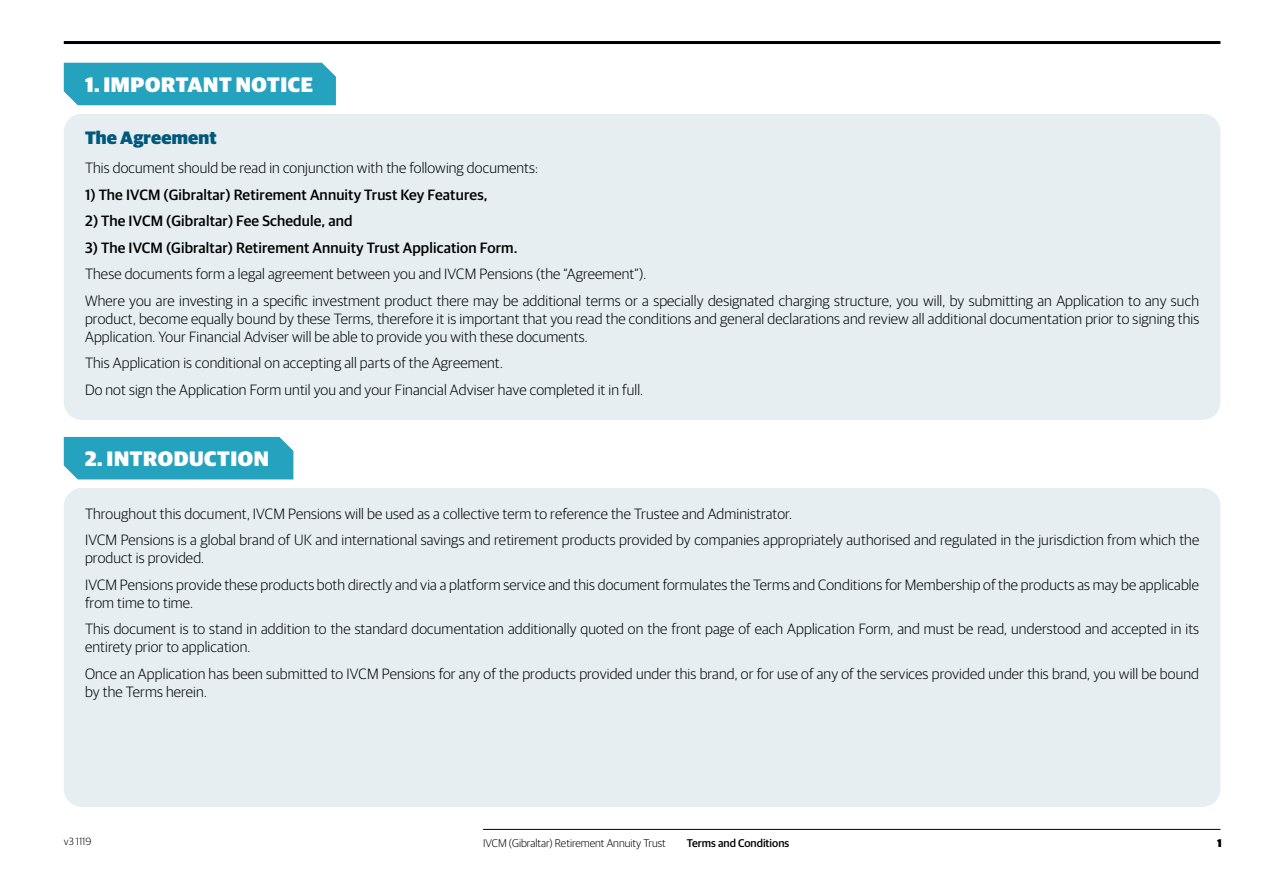
<style>
.page{position:relative;width:1263px;height:893px;background:#fff}
.page>*{position:absolute;margin:0;border:0;box-sizing:border-box;transform-origin:0 0}
.t1{font:900 21px "Guardian Sans";letter-spacing:.03em;color:#fff}
.t2{font:900 18px "Guardian Sans";letter-spacing:.01em;color:#00597c}
.t3{font:300 15px/26.5px "Guardian Sans";letter-spacing:.01em;color:#000}
.t4{font:500 15px "Guardian Sans";letter-spacing:.01em;color:#000}
.t5{font:300 11.25px "Guardian Sans";color:#000}
.t6{font:500 11.25px "Guardian Sans";color:#000}
.t7{font:900 11.25px "Guardian Sans";color:#000}
.t8{font:300 10.5px "Guardian Sans";color:#000}
</style>
<div class="page">
<hr style="left:483px;top:829px;width:737px;height:1px;background:#000">
<hr style="left:64px;top:41px;width:1156px;height:3px;background:#000">
<div style="left:64px;top:63px;width:272px;height:42px;background:#25a2be"></div>
<div style="left:64px;top:114px;width:1156px;height:306px;background:#e6eef2;border-radius:18px"></div>
<div style="left:64px;top:437px;width:229px;height:42px;background:#25a2be"></div>
<div style="left:64px;top:488px;width:1156px;height:319px;background:#e6eef2;border-radius:18px"></div>
<h1 class="t1" style="left:85px;top:69px;width:229px">1. IMPORTANT NOTICE</h1>
<p class="t2" style="left:85px;top:124px;width:133px">The Agreement</p>
<p class="t3" style="left:85px;top:154px;width:455px">This document should be read in conjunction with the following documents:</p>
<p class="t4" style="left:85px;top:184px;width:404px">1) The IVCM (Gibraltar) Retirement Annuity Trust Key Features,</p>
<p class="t4" style="left:85px;top:210px;width:269px">2) The IVCM (Gibraltar) Fee Schedule, and</p>
<p class="t4" style="left:85px;top:237px;width:434px">3) The IVCM (Gibraltar) Retirement Annuity Trust Application Form.</p>
<p class="t3" style="left:85px;top:260px;width:1115px">These documents form a legal agreement between you and IVCM Pensions (the “Agreement”).<br>Where you are investing in a specific investment product there may be additional terms or a specially designated charging structure, you will, by submitting an Application to any such</p>
<p class="t3" style="left:85px;top:309px;width:1116px;line-height:18px">product, become equally bound by these Terms, therefore it is important that you read the conditions and general declarations and review all additional documentation prior to signing this<br>Application. Your Financial Adviser will be able to provide you with these documents.</p>
<p class="t3" style="left:85px;top:349px;width:559px">This Application is conditional on accepting all parts of the Agreement.<br>Do not sign the Application Form until you and your Financial Adviser have completed it in full.</p>
<h1 class="t1" style="left:85px;top:443px;width:185px">2. INTRODUCTION</h1>
<p class="t3" style="left:85px;top:499px;width:1116px">Throughout this document, IVCM Pensions will be used as a collective term to reference the Trustee and Administrator.<br>IVCM Pensions is a global brand of UK and international savings and retirement products provided by companies appropriately authorised and regulated in the jurisdiction from which the</p>
<p class="t3" style="left:85px;top:544px;width:1115px">product is provided.<br>IVCM Pensions provide these products both directly and via a platform service and this document formulates the Terms and Conditions for Membership of the products as may be applicable</p>
<p class="t3" style="left:85px;top:588px;width:1115px">from time to time.<br>This document is to stand in addition to the standard documentation additionally quoted on the front page of each Application Form, and must be read, understood and accepted in its</p>
<p class="t3" style="left:85px;top:633px;width:1115px">entirety prior to application.<br>Once an Application has been submitted to IVCM Pensions for any of the products provided under this brand, or for use of any of the services provided under this brand, you will be bound</p>
<p class="t3" style="left:85px;top:677px;width:123px">by the Terms herein.</p>
<p class="t8" style="left:64px;top:834px;width:29px">v3 1119</p>
<p class="t5" style="left:483px;top:835px;width:184px">IVCM (Gibraltar) Retirement Annuity Trust</p>
<p class="t6" style="left:687px;top:834px;width:104px">Terms and Conditions</p>
<p class="t7" style="left:1217px;top:834px;width:6px">1</p>
</div>
